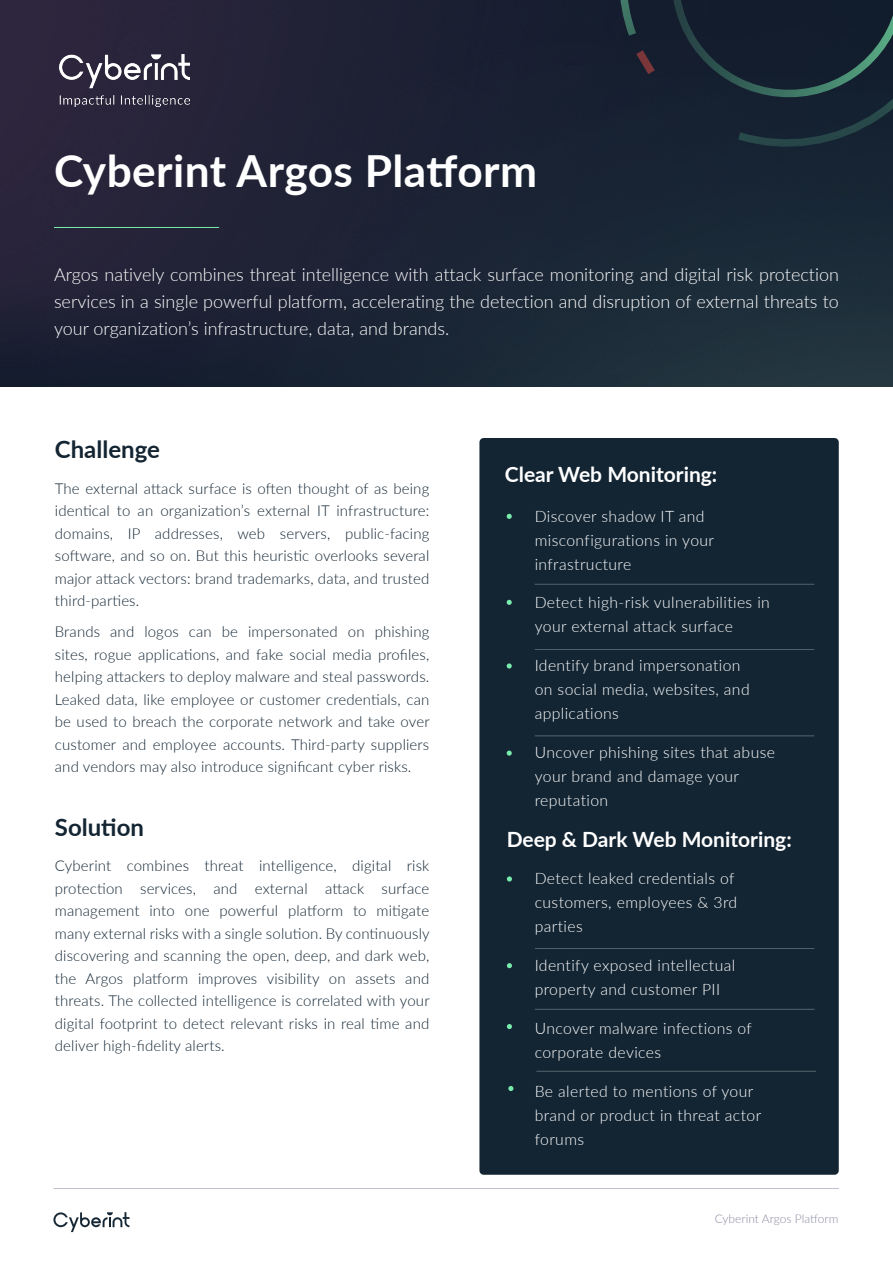
<style>
.page{position:relative;width:893px;height:1263px;background:#fff}
.page>*{position:absolute;margin:0;border:0;box-sizing:border-box;transform-origin:0 0}
.t1{font:700 44.25px "Lato";letter-spacing:.01em;color:#fff}
.t2{font:700 24px "Lato";color:#132533}
.t3{font:700 21px "Lato";color:#fff}
.t4{font:300 18px/27px "Lato";color:#fff;text-align:justify}
.t5{font:300 15.75px/24px "Lato";letter-spacing:.025em;color:#fff}
.t6{font:300 15px/22.5px "Lato";letter-spacing:.01em;color:#132533;text-align:justify}
.t7{font:300 12px "Lato";color:#8a8aa3}
</style>
<div class="page">
<img style="left:0;top:0;width:893px;height:387px">
<svg style="left:53px;top:1212px;width:76px;height:20px"></svg>
<div style="left:479px;top:438px;width:360px;height:737px;background:#132533;border-radius:4px"></div>
<svg style="left:507px;top:514px;width:5px;height:5px"></svg>
<hr style="left:535px;top:584px;width:279px;height:1px;background:#fff">
<hr style="left:535px;top:649px;width:279px;height:1px;background:#fff">
<hr style="left:535px;top:736px;width:279px;height:1px;background:#fff">
<svg style="left:507px;top:600px;width:5px;height:5px"></svg>
<svg style="left:507px;top:663px;width:5px;height:5px"></svg>
<svg style="left:507px;top:750px;width:5px;height:6px"></svg>
<hr style="left:53px;top:1188px;width:786px;height:1px;background:#8a8aa3">
<hr style="left:54px;top:227px;width:165px;height:1px;background:#79ebad">
<svg style="left:608px;top:0;width:285px;height:150px;background:#172433"></svg>
<img style="left:60px;top:54px;width:130px;height:53px">
<hr style="left:535px;top:948px;width:279px;height:1px;background:#fff">
<svg style="left:507px;top:963px;width:5px;height:5px"></svg>
<svg style="left:507px;top:876px;width:5px;height:5px"></svg>
<hr style="left:535px;top:1009px;width:279px;height:1px;background:#fff">
<svg style="left:507px;top:1024px;width:5px;height:5px"></svg>
<hr style="left:536px;top:1071px;width:280px;height:1px;background:#fff">
<svg style="left:508px;top:1086px;width:5px;height:5px"></svg>
<h1 class="t1" style="left:54px;top:138px;width:485px">Cyberint Argos Platform</h1>
<p class="t4" style="left:54px;top:261px;width:786px">Argos natively combines threat intelligence with attack surface monitoring and digital risk protection services in a single powerful platform, accelerating the detection and disruption of external threats to your organization’s infrastructure, data, and brands.</p>
<h2 class="t2" style="left:55px;top:432px;width:107px">Challenge</h2>
<p class="t6" style="left:55px;top:476px;width:376px">The external attack surface is often thought of as being identical to an organization’s external IT infrastructure: domains, IP addresses, web servers, public-facing software, and so on. But this heuristic overlooks several major attack vectors: brand trademarks, data, and trusted third-parties.</p>
<p class="t6" style="left:55px;top:620px;width:376px">Brands and logos can be impersonated on phishing sites, rogue applications, and fake social media profiles, helping attackers to deploy malware and steal passwords.<br>Leaked data, like employee or customer credentials, can be used to breach the corporate network and take over customer and employee accounts. Third-party suppliers and vendors may also introduce significant cyber risks.</p>
<h2 class="t2" style="left:55px;top:809px;width:91px">Solution</h2>
<p class="t6" style="left:55px;top:854px;width:376px">Cyberint combines threat intelligence, digital risk protection services, and external attack surface management into one powerful platform to mitigate many external risks with a single solution. By continuously discovering and scanning the open, deep, and dark web, the Argos platform improves visibility on assets and threats. The collected intelligence is correlated with your digital footprint to detect relevant risks in real time and deliver high-fidelity alerts.</p>
<h3 class="t3" style="left:505px;top:459px;width:214px">Clear Web Monitoring:</h3>
<p class="t5" style="left:535px;top:503px;width:181px">Discover shadow IT and misconfigurations in your infrastructure</p>
<p class="t5" style="left:535px;top:590px;width:237px">Detect high-risk vulnerabilities in your external attack surface</p>
<p class="t5" style="left:535px;top:653px;width:216px">Identify brand impersonation on social media, websites, and applications</p>
<p class="t5" style="left:535px;top:740px;width:242px">Uncover phishing sites that abuse your brand and damage your reputation</p>
<h3 class="t3" style="left:507px;top:824px;width:287px">Deep &amp; Dark Web Monitoring:</h3>
<p class="t5" style="left:535px;top:866px;width:204px">Detect leaked credentials of customers, employees &amp; 3rd parties</p>
<p class="t5" style="left:535px;top:953px;width:202px">Identify exposed intellectual property and customer PII</p>
<p class="t5" style="left:535px;top:1016px;width:219px">Uncover malware infections of corporate devices</p>
<p class="t5" style="left:535px;top:1078px;width:228px">Be alerted to mentions of your brand or product in threat actor forums</p>
<p class="t7" style="left:715px;top:1210px;width:125px">Cyberint Argos Platform</p>
</div>
